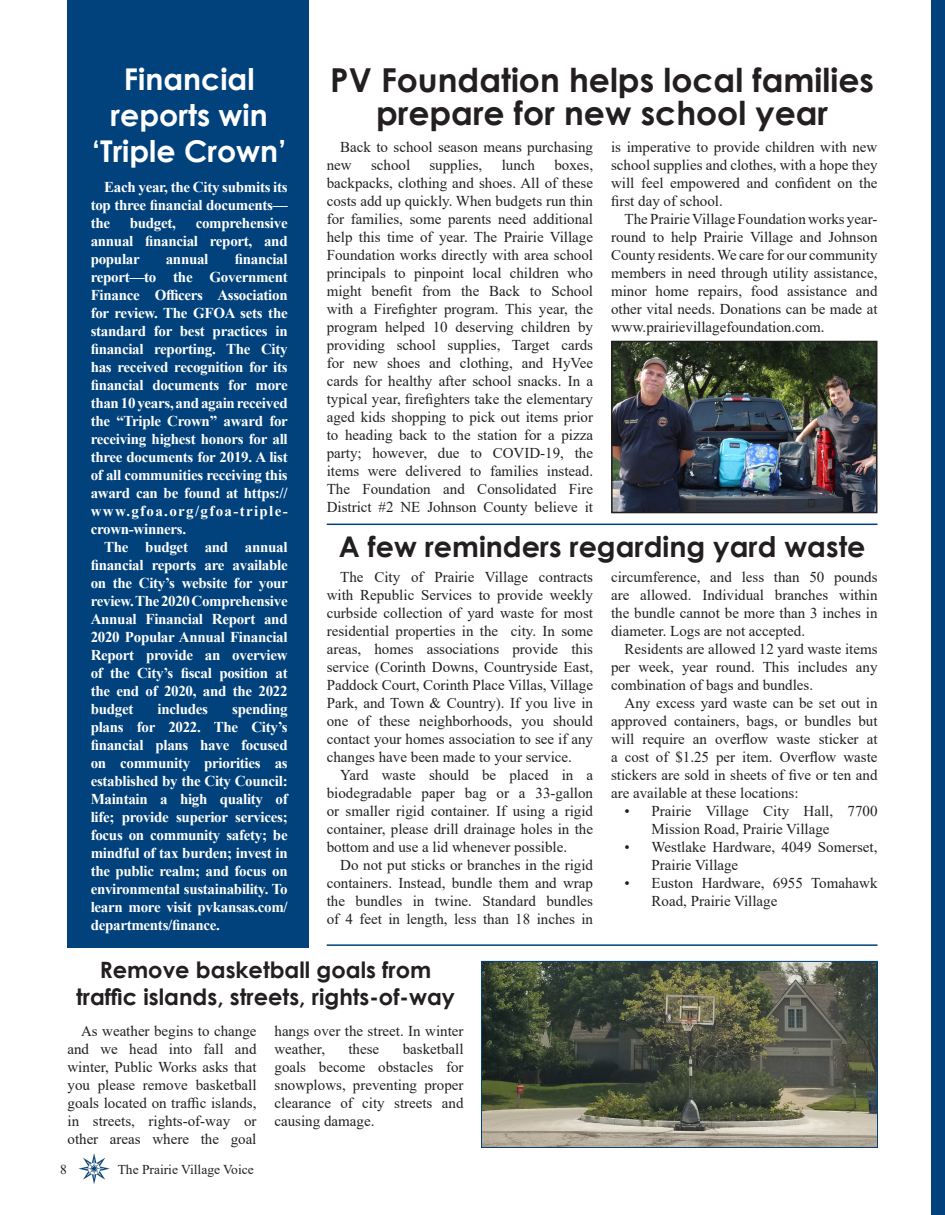
<style>
.page{position:relative;width:945px;height:1215px;background:#fff}
.page>*{position:absolute;margin:0;border:0;box-sizing:border-box;transform-origin:0 0}
.t1{font:700 33px/33px "Century Gothic";color:#231f20;text-align:center}
.t2{font:700 30px/36px "Century Gothic";color:#fff;text-align:center}
.t3{font:700 28.5px "Century Gothic";color:#231f20}
.t4{font:700 22.5px "Century Gothic";color:#231f20}
.t5{font:15px/18px "Times New Roman";color:#231f20;text-align:justify}
.t6{font:700 15px/18px "Times New Roman";letter-spacing:-.02em;color:#fff;text-align:justify}
.t7{font:13.5px "Times New Roman";color:#231f20}
</style>
<div class="page">
<div style="left:932px;top:0;width:13px;height:1215px;background:#01427c"></div>
<img style="left:78px;top:1153px;width:32px;height:31px">
<div style="left:68px;top:0;width:241px;height:948px;background:#01427c"></div>
<img style="left:614px;top:344px;width:261px;height:166px">
<div style="left:611px;top:341px;width:267px;height:172px;border:2px solid #231f20"></div>
<hr style="left:327px;top:524px;width:551px;height:1px;background:#01427c">
<img style="left:483px;top:963px;width:393px;height:183px">
<div style="left:481px;top:961px;width:397px;height:187px;border:1px solid #01427c"></div>
<hr style="left:327px;top:944px;width:551px;height:2px;background:#01427c">
<p class="t2" style="left:92px;top:60px;width:197px">Financial reports win ‘Triple Crown’</p>
<p class="t6" style="left:91px;top:177px;width:198px;text-indent:14px">Each year, the City submits its top three financial documents— the</p>
<p class="t6" style="left:91px;top:213px;width:198px;text-indent:105px">comprehensive annual financial report, and popular</p>
<p class="t6" style="left:130px;top:213px;width:48px">budget,</p>
<p class="t6" style="left:91px;top:249px;width:199px;text-indent:144px">financial report—to the Government Finance Officers Association for review. The GFOA sets the standard for best practices in financial reporting. The City has received recognition for its financial documents for more than 10 years, and again received the “Triple Crown” award for receiving highest honors for all three documents for 2019. A list of all communities receiving this award can be found at https:// www.gfoa.org/gfoa-triple&shy;crown-winners.</p>
<p class="t6" style="left:91px;top:537px;width:199px;text-indent:14px">The budget and annual financial reports are available on the City’s website for your review. The 2020 Comprehensive Annual Financial Report and 2020 Popular Annual Financial Report provide an overview of the City’s fiscal position at the end of 2020, and the 2022 budget</p>
<p class="t6" style="left:166px;top:249px;width:44px">annual</p>
<p class="t6" style="left:91px;top:699px;width:199px;text-indent:142px">spending plans for 2022. The City’s financial plans have focused on community priorities as established by the City Council:<br>Maintain a high quality of life; provide superior services; focus on community safety; be mindful of tax burden; invest in the public realm; and focus on environmental sustainability. To learn more visit pvkansas.com/ departments/finance.</p>
<p class="t6" style="left:158px;top:699px;width:52px">includes</p>
<p class="t1" style="left:330px;top:62px;width:545px">PV Foundation helps local families prepare for new school year</p>
<p class="t5" style="left:327px;top:137px;width:268px;text-indent:14px">Back to school season means purchasing new</p>
<p class="t5" style="left:327px;top:155px;width:268px;text-indent:228px">boxes, backpacks, clothing and shoes. All of these costs add up quickly. When budgets run thin for families, some parents need additional help this time of year. The Prairie Village Foundation works directly with area school principals to pinpoint local children who might benefit from the Back to School with a Firefighter program. This year, the program helped 10 deserving children by providing school supplies, Target cards for new shoes and clothing, and HyVee cards for healthy after school snacks. In a typical year, firefighters take the elementary aged kids shopping to pick out items prior to heading back to the station for a pizza party; however, due to COVID-19, the items were delivered to families instead.<br>The Foundation and Consolidated Fire District #2 NE Johnson County believe it</p>
<p class="t5" style="left:371px;top:155px;width:41px">school</p>
<p class="t5" style="left:429px;top:155px;width:54px">supplies,</p>
<p class="t5" style="left:502px;top:155px;width:35px">lunch</p>
<p class="t5" style="left:611px;top:137px;width:268px">is imperative to provide children with new school supplies and clothes, with a hope they will feel empowered and confident on the first day of school.</p>
<p class="t5" style="left:611px;top:209px;width:268px;text-indent:14px">The Prairie Village Foundation works year&shy;round to help Prairie Village and Johnson County residents. We care for our community members in need through utility assistance, minor home repairs, food assistance and other vital needs. Donations can be made at www.prairievillagefoundation.com.</p>
<p class="t3" style="left:339px;top:525px;width:528px">A few reminders regarding yard waste</p>
<p class="t5" style="left:327px;top:568px;width:268px;text-indent:14px">The City of Prairie Village contracts with Republic Services to provide weekly curbside collection of yard waste for most residential properties in the city. In some areas, homes associations provide this service (Corinth Downs, Countryside East, Paddock Court, Corinth Place Villas, Village Park, and Town &amp; Country). If you live in one of these neighborhoods, you should contact your homes association to see if any changes have been made to your service.</p>
<p class="t5" style="left:327px;top:766px;width:268px;text-indent:14px">Yard waste should be placed in a biodegradable paper bag or a 33-gallon or smaller rigid container. If using a rigid container, please drill drainage holes in the bottom and use a lid whenever possible.</p>
<p class="t5" style="left:327px;top:856px;width:268px;text-indent:14px">Do not put sticks or branches in the rigid containers. Instead, bundle them and wrap the bundles in twine. Standard bundles of 4 feet in length, less than 18 inches in</p>
<p class="t5" style="left:611px;top:568px;width:268px">circumference, and less than 50 pounds are allowed. Individual branches within the bundle cannot be more than 3 inches in diameter. Logs are not accepted.</p>
<p class="t5" style="left:611px;top:640px;width:268px;text-indent:14px">Residents are allowed 12 yard waste items per week, year round. This includes any combination of bags and bundles.</p>
<p class="t5" style="left:611px;top:694px;width:268px;text-indent:14px">Any excess yard waste can be set out in approved containers, bags, or bundles but will require an overflow waste sticker at a cost of $1.25 per item. Overflow waste stickers are sold in sheets of five or ten and are available at these locations:</p>
<p class="t5" style="left:652px;top:802px;width:227px;text-indent:-27px">• Prairie Village City Hall, 7700<br>Mission Road, Prairie Village</p>
<p class="t5" style="left:652px;top:838px;width:227px;text-indent:-27px">• Westlake Hardware, 4049 Somerset,<br>Prairie Village</p>
<p class="t5" style="left:652px;top:874px;width:227px;text-indent:-27px">• Euston Hardware, 6955 Tomahawk<br>Road, Prairie Village</p>
<p class="t4" style="left:100px;top:953px;width:333px">Remove basketball goals from</p>
<p class="t4" style="left:76px;top:980px;width:380px">traffic islands, streets, rights-of-way</p>
<p class="t5" style="left:68px;top:1022px;width:191px;text-indent:14px">As weather begins to change and we head into fall and winter, Public Works asks that you please remove basketball goals located on traffic islands, in streets, rights-of-way or other areas where the goal</p>
<p class="t5" style="left:274px;top:1022px;width:191px">hangs over the street. In winter weather,</p>
<p class="t5" style="left:274px;top:1040px;width:191px;text-indent:128px">basketball goals become obstacles for snowplows, preventing proper clearance of city streets and causing damage.</p>
<p class="t5" style="left:348px;top:1040px;width:32px">these</p>
<p class="t7" style="left:60px;top:1160px;width:8px">8</p>
<p class="t7" style="left:118px;top:1160px;width:138px">The Prairie Village Voice</p>
</div>
